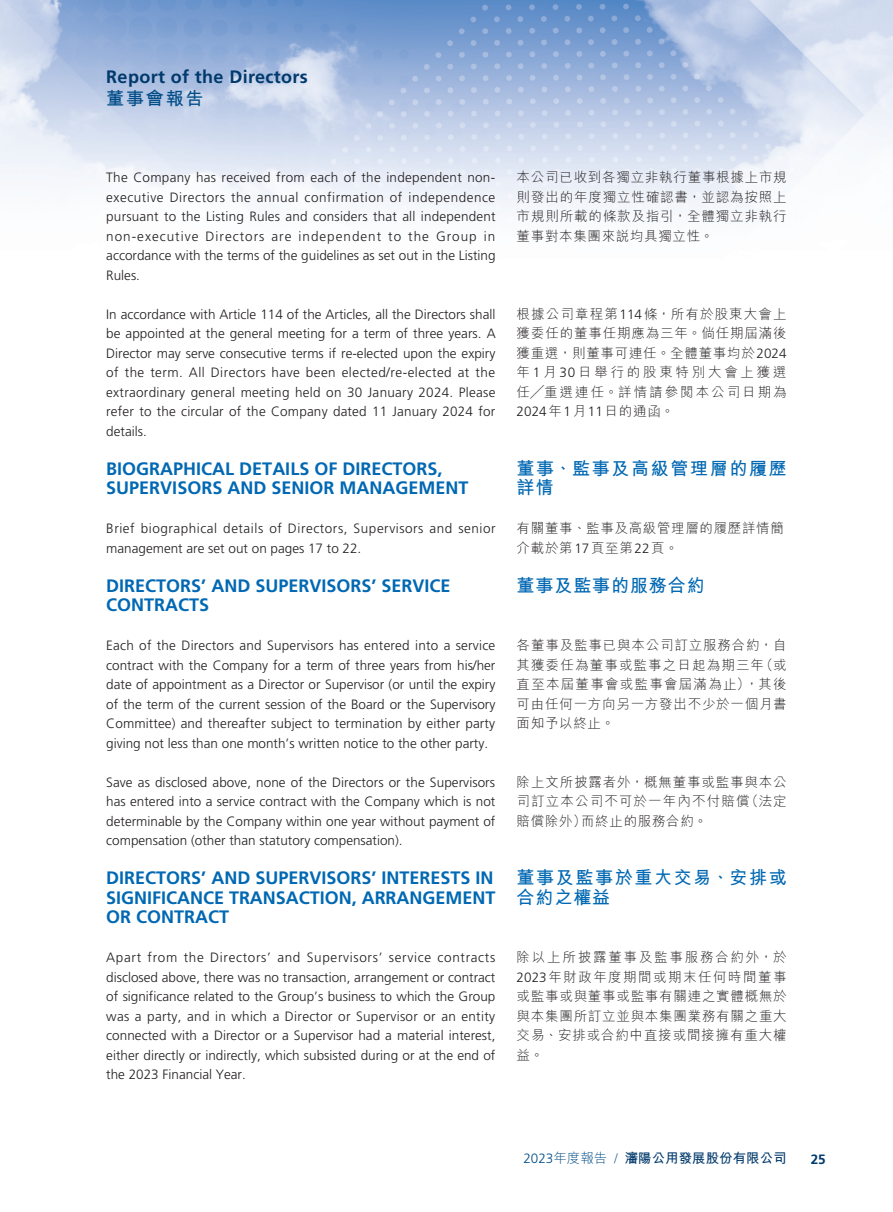
<style>
.page{position:relative;width:893px;height:1212px;background:#fff}
.page>*{position:absolute;margin:0;border:0;box-sizing:border-box;transform-origin:0 0}
._01_H1{font:700 18px/19.5px "Frutiger LT Std";color:#0168b3}
._01_H1-2{font:700 18px/19.5px "M Hei HK";letter-spacing:.09em;color:#0168b3}
.t1{font:700 18px "Frutiger LT Std";letter-spacing:.02em;color:#00396c}
._01_H1-3{font:700 18px "M Hei HK";letter-spacing:.05em;color:#0168b3}
.t2{font:700 18px "M Hei HK";letter-spacing:.1em;color:#004c87}
._00_txt{font:300 13.5px/19.5px "Frutiger LT Std";color:#231f20;text-align:justify}
._00_txt-2{font:300 13.5px/19.5px "M Hei HK";letter-spacing:.06em;color:#231f20;text-align:justify}
._00_txt-3{font:300 13.5px/19.5px "Frutiger LT Std";letter-spacing:.04em;color:#231f20}
.t3{font:700 13.5px "M Hei HK";color:#00396c}
.t4{font:700 13.5px "Frutiger LT Std";color:#00396c}
.s1{font-family:"Frutiger LT Std"}
.s2{font-family:"Frutiger LT Std";font-weight:300;color:#004c87}
.s3{font-weight:300;color:#004c87}
</style>
<div class="page">
<img style="left:0;top:0;width:893px;height:216px">
<h1 class="t1" style="left:106px;top:66px;width:203px">Report of the Directors</h1>
<h1 class="t2" style="left:106px;top:85px;width:99px">董事會報告</h1>
<p class="_00_txt" style="left:106px;top:168px;width:391px">The Company has received from each of the independent non&shy;executive Directors the annual confirmation of independence pursuant to the Listing Rules and considers that all independent non-executive Directors are independent to the Group in accordance with the terms of the guidelines as set out in the Listing Rules.</p>
<p class="_00_txt" style="left:106px;top:304px;width:391px">In accordance with Article 114 of the Articles, all the Directors shall be appointed at the general meeting for a term of three years. A Director may serve consecutive terms if re-elected upon the expiry of the term. All Directors have been elected/re-elected at the extraordinary general meeting held on 30 January 2024. Please refer to the circular of the Company dated 11 January 2024 for details.</p>
<p class="_01_H1" style="left:106px;top:459px;width:364px">BIOGRAPHICAL DETAILS OF DIRECTORS,<br>SUPERVISORS AND SENIOR MANAGEMENT</p>
<p class="_00_txt-3" style="left:106px;top:519px;width:391px">Brief biographical details of Directors, Supervisors and senior management are set out on pages 17 to 22.</p>
<p class="_01_H1" style="left:106px;top:576px;width:346px">DIRECTORS’ AND SUPERVISORS’ SERVICE<br>CONTRACTS</p>
<p class="_00_txt" style="left:106px;top:636px;width:391px">Each of the Directors and Supervisors has entered into a service contract with the Company for a term of three years from his/her date of appointment as a Director or Supervisor (or until the expiry of the term of the current session of the Board or the Supervisory Committee) and thereafter subject to termination by either party giving not less than one month’s written notice to the other party.</p>
<p class="_00_txt" style="left:106px;top:772px;width:391px">Save as disclosed above, none of the Directors or the Supervisors has entered into a service contract with the Company which is not determinable by the Company within one year without payment of compensation (other than statutory compensation).</p>
<p class="_01_H1" style="left:106px;top:868px;width:391px;text-align:justify">DIRECTORS’ AND SUPERVISORS’ INTERESTS IN SIGNIFICANCE TRANSACTION, ARRANGEMENT OR CONTRACT</p>
<p class="_00_txt" style="left:106px;top:948px;width:391px">Apart from the Directors’ and Supervisors’ service contracts disclosed above, there was no transaction, arrangement or contract of significance related to the Group’s business to which the Group was a party, and in which a Director or Supervisor or an entity connected with a Director or a Supervisor had a material interest, either directly or indirectly, which subsisted during or at the end of the 2023 Financial Year.</p>
<p class="_00_txt-2" style="left:517px;top:167px;width:272px">本公司已收到各獨立非執行董事根據上市規則發出的年度獨立性確認書，並認為按照上市規則所載的條款及指引，全體獨立非執行董事對本集團來說均具獨立性。</p>
<p class="_00_txt-2" style="left:517px;top:304px;width:271px">根據公司章程第<span class="s1">114</span>條，所有於股東大會上獲委任的董事任期應為三年。倘任期屆滿後獲重選，則董事可連任。全體董事均於<span class="s1">2024</span>年<span class="s1">1</span>月<span class="s1">30</span>日舉行的股東特別大會上獲選任╱重選連任。詳情請參閱本公司日期為<span class="s1">2024</span>年<span class="s1">1</span>月<span class="s1">11</span>日的通函。</p>
<p class="_01_H1-2" style="left:517px;top:457px;width:272px">董事、監事及高級管理層的履歷詳情</p>
<p class="_00_txt-2" style="left:517px;top:518px;width:269px">有關董事、監事及高級管理層的履歷詳情簡</p>
<p class="_00_txt-2" style="left:517px;top:538px;width:163px">介載於第<span class="s1">17</span>頁至第<span class="s1">22</span>頁。</p>
<p class="_01_H1-3" style="left:517px;top:572px;width:190px">董事及監事的服務合約</p>
<p class="_00_txt-2" style="left:517px;top:635px;width:272px">各董事及監事已與本公司訂立服務合約，自其獲委任為董事或監事之日起為期三年（或直至本屆董事會或監事會屆滿為止），其後可由任何一方向另一方發出不少於一個月書面知予以終止。</p>
<p class="_00_txt-2" style="left:517px;top:772px;width:272px">除上文所披露者外，概無董事或監事與本公司訂立本公司不可於一年內不付賠償（法定賠償除外）而終止的服務合約。</p>
<p class="_01_H1-2" style="left:517px;top:866px;width:272px">董事及監事於重大交易、安排或合約之權益</p>
<p class="_00_txt-2" style="left:517px;top:947px;width:272px">除以上所披露董事及監事服務合約外，於<span class="s1">2023</span>年財政年度期間或期末任何時間董事或監事或與董事或監事有關連之實體概無於與本集團所訂立並與本集團業務有關之重大交易、安排或合約中直接或間接擁有重大權益。</p>
<p class="t3" style="left:523px;top:1148px;width:265px"><span class="s2">2023</span><span class="s3">年度報告 /</span> 瀋陽公用發展股份有限公司</p>
<p class="t4" style="left:811px;top:1151px;width:17px">25</p>
</div>
